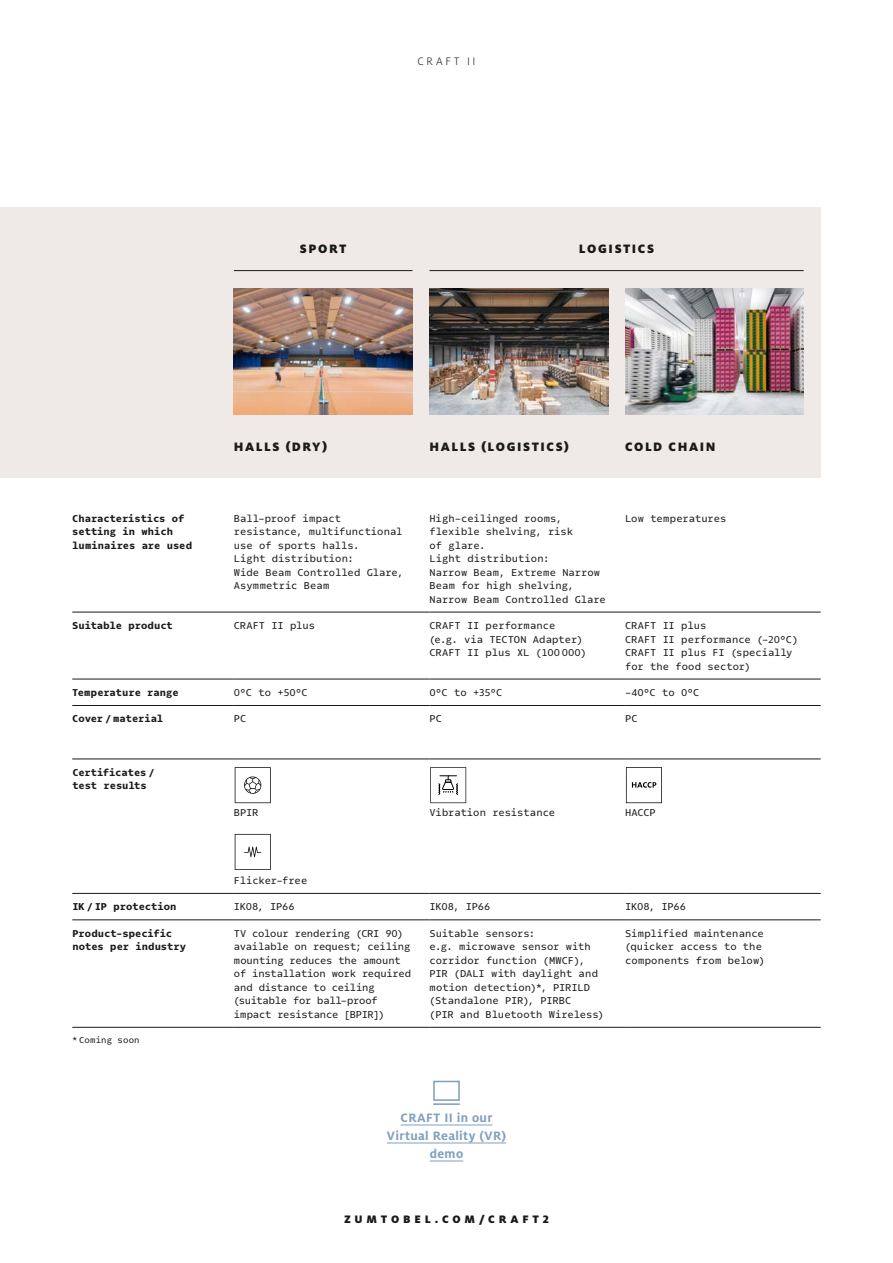
<style>
.page{position:relative;width:893px;height:1263px;background:#fff}
.page>*{position:absolute;margin:0;border:0;box-sizing:border-box;transform-origin:0 0}
.t1{font:900 13.5px "Milo Pro";letter-spacing:.115em;color:#1a1a18}
.t2{font:700 13.5px/18px "Milo Pro";letter-spacing:.03em;color:#82a0c0;text-align:center}
.t3{font:900 12px "Milo Pro";letter-spacing:.32em;color:#1a1a18}
.t4{font:300 12px "Milo Pro";letter-spacing:.23em;color:#1a1a18}
.t5{font:10.5px/13.5px "Odisseia";letter-spacing:-.005em;color:#1a1a18}
.t6{font:900 10.5px/13.5px "Odisseia";letter-spacing:-.005em;color:#1a1a18}
.t7{font:10.5px "Odisseia";letter-spacing:-.025em;color:#1a1a18}
.t8{font:9px "Odisseia";letter-spacing:.01em;color:#1a1a18}
</style>
<div class="page">
<div style="left:0;top:208px;width:821px;height:270px;background:#efe9e7"></div>
<img style="left:234px;top:289px;width:178px;height:126px">
<img style="left:429px;top:289px;width:179px;height:126px">
<img style="left:625px;top:289px;width:179px;height:126px">
<hr style="left:234px;top:612px;width:195px;height:1px;background:#1a1a18">
<hr style="left:429px;top:612px;width:196px;height:1px;background:#1a1a18">
<hr style="left:625px;top:612px;width:196px;height:1px;background:#1a1a18">
<hr style="left:234px;top:679px;width:195px;height:1px;background:#1a1a18">
<hr style="left:429px;top:679px;width:196px;height:1px;background:#1a1a18">
<hr style="left:625px;top:679px;width:196px;height:1px;background:#1a1a18">
<hr style="left:234px;top:705px;width:195px;height:1px;background:#1a1a18">
<hr style="left:429px;top:705px;width:196px;height:1px;background:#1a1a18">
<hr style="left:625px;top:705px;width:196px;height:1px;background:#1a1a18">
<hr style="left:234px;top:759px;width:195px;height:1px;background:#1a1a18">
<hr style="left:429px;top:759px;width:196px;height:1px;background:#1a1a18">
<hr style="left:625px;top:759px;width:196px;height:1px;background:#1a1a18">
<hr style="left:234px;top:893px;width:195px;height:1px;background:#1a1a18">
<hr style="left:429px;top:893px;width:196px;height:1px;background:#1a1a18">
<hr style="left:625px;top:893px;width:196px;height:1px;background:#1a1a18">
<hr style="left:234px;top:919px;width:195px;height:1px;background:#1a1a18">
<hr style="left:429px;top:919px;width:196px;height:1px;background:#1a1a18">
<hr style="left:625px;top:919px;width:196px;height:1px;background:#1a1a18">
<hr style="left:234px;top:1027px;width:195px;height:1px;background:#1a1a18">
<hr style="left:429px;top:1027px;width:196px;height:1px;background:#1a1a18">
<hr style="left:625px;top:1027px;width:196px;height:1px;background:#1a1a18">
<hr style="left:72px;top:612px;width:162px;height:1px;background:#1a1a18">
<hr style="left:72px;top:679px;width:162px;height:1px;background:#1a1a18">
<hr style="left:72px;top:705px;width:162px;height:1px;background:#1a1a18">
<hr style="left:72px;top:759px;width:162px;height:1px;background:#1a1a18">
<hr style="left:72px;top:893px;width:162px;height:1px;background:#1a1a18">
<hr style="left:72px;top:919px;width:162px;height:1px;background:#1a1a18">
<hr style="left:72px;top:1027px;width:162px;height:1px;background:#1a1a18">
<hr style="left:429px;top:270px;width:375px;height:1px;background:#1a1a18">
<hr style="left:234px;top:270px;width:178px;height:1px;background:#1a1a18">
<hr style="left:401px;top:1124px;width:91px;height:1px;background:#82a0c0">
<hr style="left:387px;top:1142px;width:119px;height:1px;background:#82a0c0">
<hr style="left:430px;top:1160px;width:33px;height:1px;background:#82a0c0">
<div style="left:433px;top:1081px;width:27px;height:20px;border:2px solid #82a0c0"></div>
<hr style="left:433px;top:1103px;width:27px;height:2px;background:#82a0c0">
<svg style="left:235px;top:834px;width:36px;height:36px"></svg>
<svg style="left:235px;top:767px;width:36px;height:36px"></svg>
<svg style="left:430px;top:767px;width:36px;height:36px"></svg>
<svg style="left:626px;top:767px;width:36px;height:36px"></svg>
<p class="t4" style="left:417px;top:54px;width:60px">CRAFT II</p>
<p class="t1" style="left:300px;top:240px;width:48px">SPORT</p>
<p class="t1" style="left:579px;top:240px;width:77px">LOGISTICS</p>
<p class="t1" style="left:234px;top:438px;width:95px">HALLS (DRY)</p>
<p class="t1" style="left:430px;top:438px;width:141px">HALLS (LOGISTICS)</p>
<p class="t1" style="left:625px;top:438px;width:92px">COLD CHAIN</p>
<p class="t6" style="left:72px;top:511px;width:121px">Characteristics of setting in which luminaires are used</p>
<p class="t5" style="left:234px;top:511px;width:171px">Ball-proof impact resistance, multifunctional use of sports halls.<br>Light distribution:<br>Wide Beam Controlled Glare,<br>Asymmetric Beam</p>
<p class="t5" style="left:429px;top:511px;width:178px">High-ceilinged rooms, flexible shelving, risk<br>of glare.<br>Light distribution:<br>Narrow Beam, Extreme Narrow<br>Beam for high shelving,<br>Narrow Beam Controlled Glare</p>
<p class="t5" style="left:625px;top:511px;width:103px">Low temperatures</p>
<p class="t6" style="left:72px;top:619px;width:102px">Suitable product</p>
<p class="t5" style="left:234px;top:619px;width:83px">CRAFT II plus</p>
<p class="t5" style="left:429px;top:619px;width:158px">CRAFT II performance<br>(e.g. via TECTON Adapter)<br>CRAFT II plus XL (100 000)</p>
<p class="t5" style="left:625px;top:619px;width:174px">CRAFT II plus<br>CRAFT II performance (-20°C)<br>CRAFT II plus FI (specially for the food sector)</p>
<p class="t6" style="left:72px;top:686px;width:108px">Temperature range</p>
<p class="t5" style="left:234px;top:686px;width:76px">0°C to +50°C</p>
<p class="t5" style="left:429px;top:686px;width:75px">0°C to +35°C</p>
<p class="t5" style="left:625px;top:686px;width:76px">-40°C to 0°C</p>
<p class="t6" style="left:72px;top:712px;width:92px">Cover / material</p>
<p class="t5" style="left:234px;top:712px;width:14px">PC</p>
<p class="t5" style="left:429px;top:712px;width:14px">PC</p>
<p class="t5" style="left:625px;top:712px;width:14px">PC</p>
<p class="t6" style="left:72px;top:766px;width:84px">Certificates / test results</p>
<p class="t5" style="left:234px;top:806px;width:26px">BPIR</p>
<p class="t5" style="left:234px;top:874px;width:75px">Flicker-free</p>
<p class="t5" style="left:430px;top:806px;width:127px">Vibration resistance</p>
<p class="t5" style="left:625px;top:806px;width:32px">HACCP</p>
<p class="t6" style="left:72px;top:900px;width:106px">IK / IP protection</p>
<p class="t7" style="left:234px;top:900px;width:62px">IK08, IP66</p>
<p class="t7" style="left:430px;top:900px;width:62px">IK08, IP66</p>
<p class="t7" style="left:625px;top:900px;width:62px">IK08, IP66</p>
<p class="t6" style="left:72px;top:927px;width:115px">Product-specific notes per industry</p>
<p class="t5" style="left:234px;top:927px;width:179px">TV colour rendering (CRI 90) available on request; ceiling mounting reduces the amount of installation work required and distance to ceiling (suitable for ball-proof impact resistance [BPIR])</p>
<p class="t5" style="left:430px;top:927px;width:176px">Suitable sensors:<br>e.g. microwave sensor with corridor function (MWCF),<br>PIR (DALI with daylight and motion detection)*, PIRILD (Standalone PIR), PIRBC<br>(PIR and Bluetooth Wireless)</p>
<p class="t5" style="left:625px;top:927px;width:141px">Simplified maintenance (quicker access to the components from below)</p>
<p class="t8" style="left:72px;top:1034px;width:69px">* Coming soon</p>
<p class="t2" style="left:387px;top:1108px;width:121px">CRAFT II in our<br>Virtual Reality (VR) demo</p>
<p class="t3" style="left:344px;top:1212px;width:206px">ZUMTOBEL.COM/CRAFT2</p>
</div>
